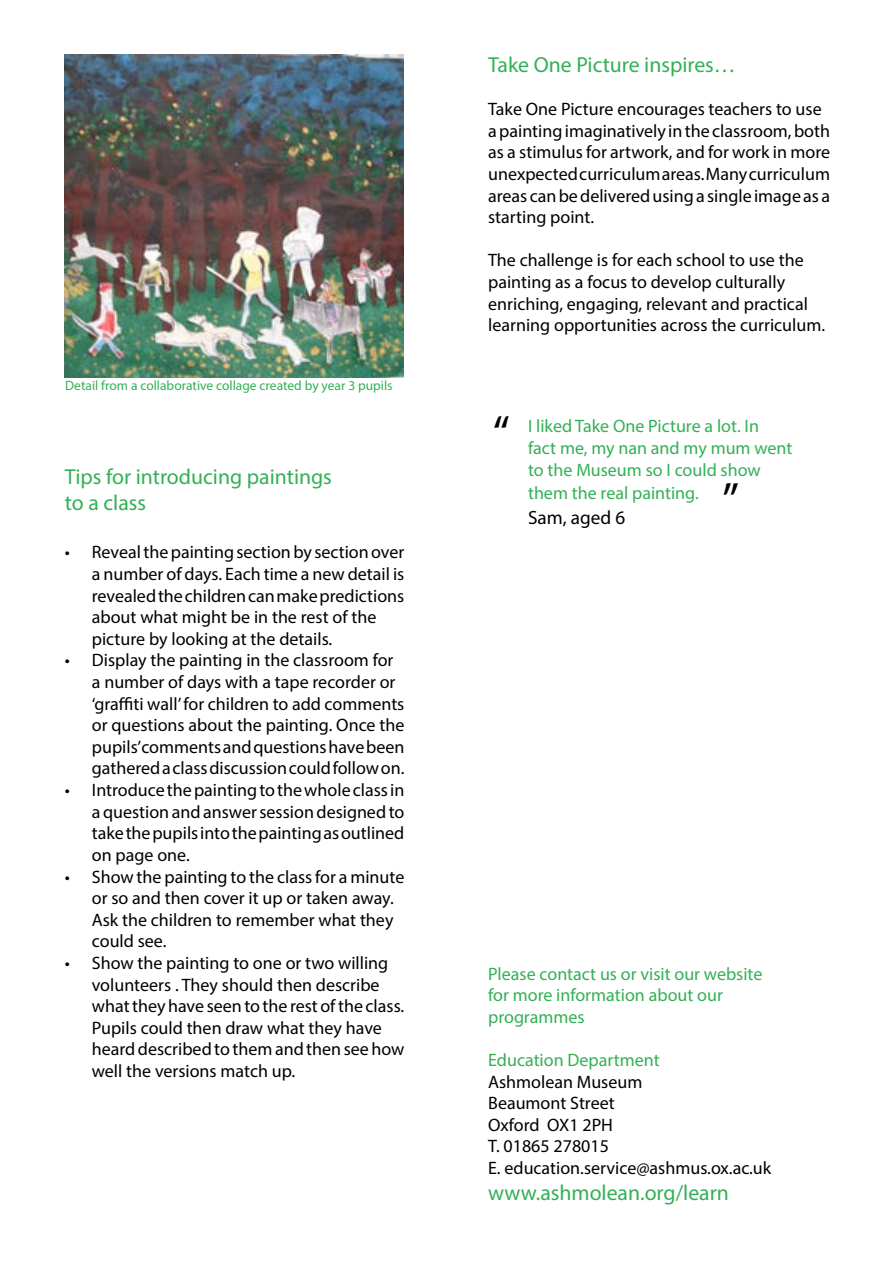
<style>
.page{position:relative;width:893px;height:1263px;background:#fff}
.page>*{position:absolute;margin:0;border:0;box-sizing:border-box;transform-origin:0 0}
.t1{font:48px "Myriad Pro";color:#000}
.t2{font:21.75px/26.1px "Myriad Pro";color:#33b056}
.t3{font:19.2px "Myriad Pro";color:#000}
.t4{font:18px/21.6px "Myriad Pro";color:#000}
.t5{font:18px/22px "Myriad Pro";color:#33b056}
.t6{font:13.5px "Myriad Pro";color:#33b056}
</style>
<div class="page">
<img style="left:65px;top:55px;width:338px;height:322px">
<p class="t6" style="left:65px;top:377px;width:329px">Detail from a collaborative collage created by year 3 pupils</p>
<p class="t2" style="left:488px;top:51px;width:249px">Take One Picture inspires…</p>
<p class="t4" style="left:488px;top:98px;width:343px">Take One Picture encourages teachers to use a painting imaginatively in the classroom, both as a stimulus for artwork, and for work in more unexpected curriculum areas. Many curriculum areas can be delivered using a single image as a starting point.</p>
<p class="t4" style="left:488px;top:249px;width:338px">The challenge is for each school to use the painting as a focus to develop culturally enriching, engaging, relevant and practical learning opportunities across the curriculum.</p>
<h1 class="t1" style="left:493px;top:404px;width:18px">“</h1>
<p class="t5" style="left:528px;top:415px;width:266px">I liked Take One Picture a lot. In<br>fact me, my nan and my mum went to the Museum so I could show them the real painting.</p>
<p class="t3" style="left:528px;top:505px;width:99px">Sam, aged 6</p>
<p class="t2" style="left:65px;top:464px;width:269px">Tips for introducing paintings to a class</p>
<p class="t4" style="left:92px;top:541px;width:314px;text-indent:-27px">• Reveal the painting section by section over a number of days. Each time a new detail is revealed the children can make predictions about what might be in the rest of the picture by looking at the details.</p>
<p class="t4" style="left:92px;top:649px;width:314px;text-indent:-27px">• Display the painting in the classroom for a number of days with a tape recorder or ‘graffiti wall’ for children to add comments or questions about the painting. Once the pupils’comments and questions have been gathered a class discussion could follow on.</p>
<p class="t4" style="left:92px;top:779px;width:314px;text-align:justify;text-indent:-27px">• Introduce the painting to the whole class in a question and answer session designed to take the pupils into the painting as outlined on page one.</p>
<p class="t4" style="left:92px;top:865px;width:314px;text-indent:-27px">• Show the painting to the class for a minute or so and then cover it up or taken away.<br>Ask the children to remember what they could see.</p>
<p class="t4" style="left:92px;top:952px;width:314px;text-indent:-27px">• Show the painting to one or two willing volunteers . They should then describe what they have seen to the rest of the class.<br>Pupils could then draw what they have heard described to them and then see how well the versions match up.</p>
<p class="t5" style="left:488px;top:962px;width:276px;line-height:21.6px">Please contact us or visit our website for more information about our programmes</p>
<h1 class="t1" style="left:722px;top:471px;width:18px">”</h1>
<p class="t5" style="left:488px;top:1049px;width:173px">Education Department</p>
<p class="t4" style="left:488px;top:1070px;width:285px">Ashmolean Museum<br>Beaumont Street<br>Oxford OX1 2PH<br>T. 01865 278015<br>E. education.service@ashmus.ox.ac.uk</p>
<p class="t2" style="left:488px;top:1179px;width:242px">www.ashmolean.org/learn</p>
</div>
